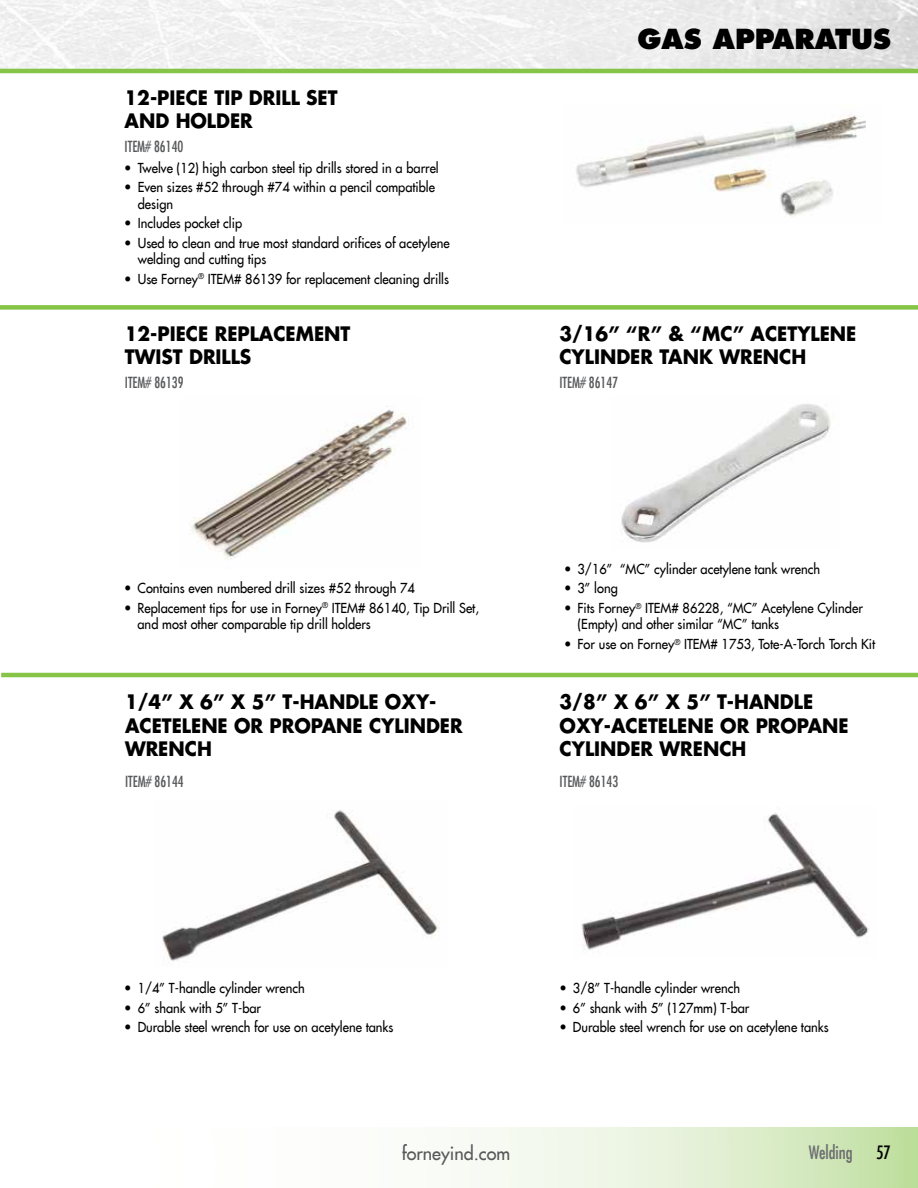
<style>
.page{position:relative;width:918px;height:1188px;background:#fff}
.page>*{position:absolute;margin:0;border:0;box-sizing:border-box;transform-origin:0 0}
.t1{font:800 27px "Futura LT";color:#000}
.t2{font:700 19.5px/23.4px "Futura LT";color:#000;scale:.95 1}
.t3{font:18px "Futura LT";color:#58595b}
.t4{font:condensed 18px "Futura LT";color:#6d6e71}
.t5{font:condensed 18px "Futura LT";color:#000}
.t6{font:condensed 15px "Futura LT";color:#58595b;scale:.95 1}
.t7{font:13.5px/16.2px "Futura LT";color:#000;scale:.95 1}
</style>
<div class="page">
<svg style="left:454px;top:1128px;width:464px;height:60px"></svg>
<hr style="left:0;top:69px;width:918px;height:4px;background:#85c446">
<img style="left:576px;top:114px;width:290px;height:103px">
<div style="left:0;top:305px;width:918px;height:5px;background:#85c446"></div>
<hr style="left:1px;top:673px;width:917px;height:4px;background:#85c446">
<img style="left:191px;top:406px;width:216px;height:153px">
<img style="left:621px;top:404px;width:210px;height:139px">
<img style="left:162px;top:810px;width:276px;height:151px">
<img style="left:581px;top:813px;width:287px;height:137px">
<h2 class="t2" style="left:125px;top:86px;width:226px">12-PIECE TIP DRILL SET<br>AND HOLDER</h2>
<p class="t7" style="left:124px;top:159px;width:333px">• Twelve (12) high carbon steel tip drills stored in a barrel</p>
<p class="t7" style="left:138px;top:179px;width:314px;text-indent:-14px">• Even sizes #52 through #74 within a pencil compatible design</p>
<p class="t7" style="left:124px;top:215px;width:126px">• Includes pocket clip</p>
<p class="t7" style="left:138px;top:235px;width:330px;text-indent:-14px">• Used to clean and true most standard orifices of acetylene welding and cutting tips</p>
<p class="t7" style="left:124px;top:271px;width:343px">• Use Forney<sup>®</sup> ITEM# 86139 for replacement cleaning drills</p>
<p class="t6" style="left:125px;top:137px;width:63px">ITEM# 86140</p>
<h2 class="t2" style="left:125px;top:322px;width:239px">12-PIECE REPLACEMENT<br>TWIST DRILLS</h2>
<p class="t6" style="left:125px;top:373px;width:63px">ITEM# 86139</p>
<p class="t7" style="left:124px;top:580px;width:308px">• Contains even numbered drill sizes #52 through 74</p>
<p class="t7" style="left:138px;top:600px;width:361px;text-indent:-14px">• Replacement tips for use in Forney<sup>®</sup> ITEM# 86140, Tip Drill Set, and most other comparable tip drill holders</p>
<h2 class="t2" style="left:125px;top:690px;width:357px">1/4” X 6” X 5” T-HANDLE OXY-<br>ACETELENE OR PROPANE CYLINDER<br>WRENCH</h2>
<p class="t6" style="left:125px;top:773px;width:63px">ITEM# 86144</p>
<p class="t7" style="left:124px;top:980px;width:192px">• 1/4” T-handle cylinder wrench</p>
<p class="t7" style="left:124px;top:999px;width:146px">• 6” shank with 5” T-bar</p>
<p class="t7" style="left:124px;top:1019px;width:285px">• Durable steel wrench for use on acetylene tanks</p>
<h1 class="t1" style="left:637px;top:22px;width:255px">GAS APPARATUS</h1>
<h2 class="t2" style="left:559px;top:322px;width:314px">3/16” “R” &amp; “MC” ACETYLENE<br>CYLINDER TANK WRENCH</h2>
<p class="t6" style="left:559px;top:373px;width:63px">ITEM# 86147</p>
<p class="t7" style="left:564px;top:561px;width:271px">• 3/16” “MC” cylinder acetylene tank wrench</p>
<p class="t7" style="left:564px;top:580px;width:58px">• 3” long</p>
<p class="t7" style="left:578px;top:600px;width:302px;text-indent:-14px">• Fits Forney<sup>®</sup> ITEM# 86228, “MC” Acetylene Cylinder (Empty) and other similar “MC” tanks</p>
<p class="t7" style="left:564px;top:636px;width:329px">• For use on Forney<sup>®</sup> ITEM# 1753, Tote-A-Torch Torch Kit</p>
<h2 class="t2" style="left:560px;top:690px;width:306px">3/8” X 6” X 5” T-HANDLE<br>OXY-ACETELENE OR PROPANE<br>CYLINDER WRENCH</h2>
<p class="t6" style="left:560px;top:773px;width:63px">ITEM# 86143</p>
<p class="t7" style="left:559px;top:980px;width:192px">• 3/8” T-handle cylinder wrench</p>
<p class="t7" style="left:559px;top:999px;width:202px">• 6” shank with 5” (127mm) T-bar</p>
<p class="t7" style="left:559px;top:1019px;width:285px">• Durable steel wrench for use on acetylene tanks</p>
<h3 class="t3" style="left:402px;top:1142px;width:110px">forneyind.com</h3>
<h3 class="t4" style="left:809px;top:1142px;width:46px">Welding</h3>
<h3 class="t5" style="left:876px;top:1142px;width:16px">57</h3>
</div>
